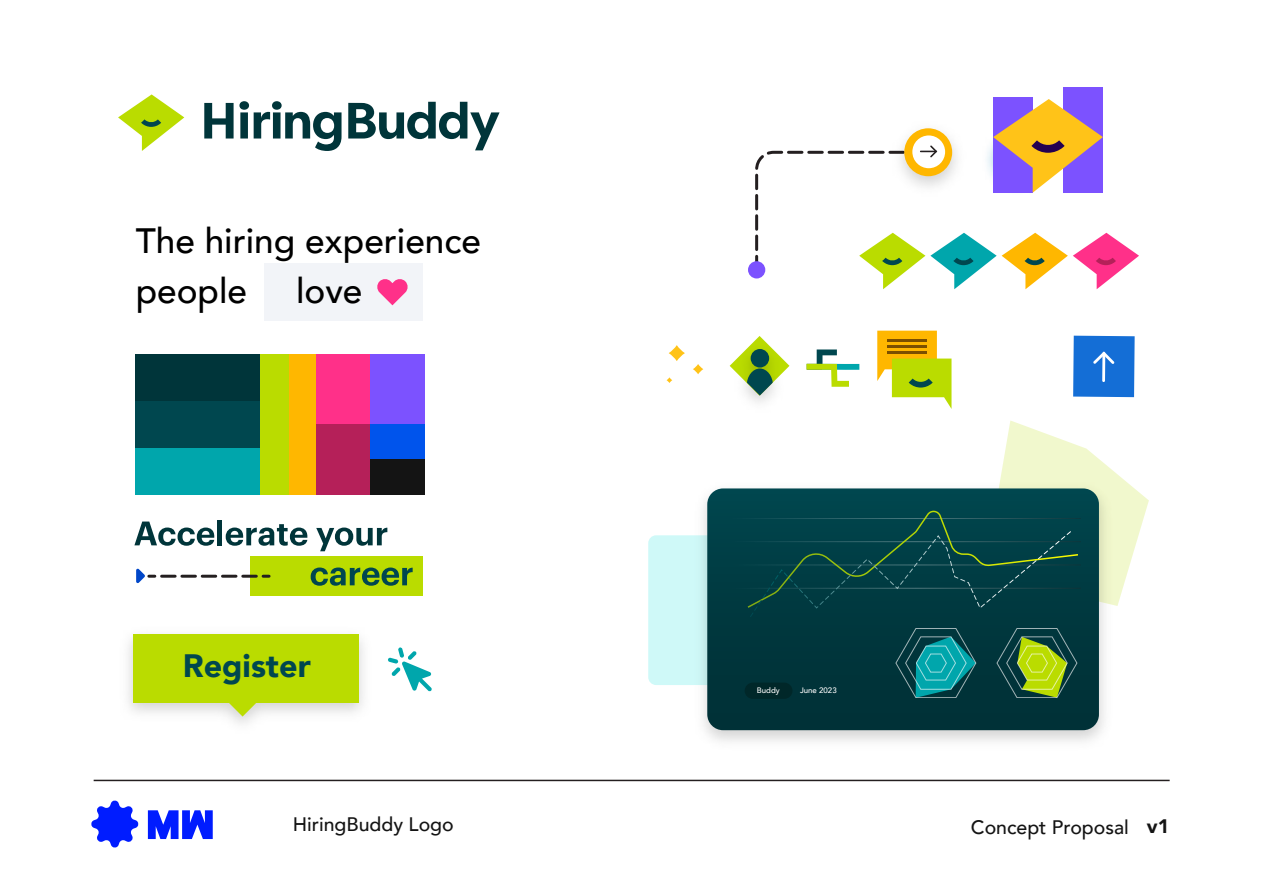
<style>
.page{position:relative;width:1263px;height:893px;background:#fff}
.page>*{position:absolute;margin:0;border:0;box-sizing:border-box;transform-origin:0 0}
.t1{font:500 35.1px/49.5px "Avenir";color:#000}
.t2{font:900 32.4px "Avenir";color:#00474f}
.t3{font:500 19.5px "Avenir";color:#141414}
.t4{font:500 7.8px "Avenir";color:#fff}
.s1{font-weight:900}
</style>
<div class="page">
<img style="left:128px;top:639px;width:235px;height:85px">
<div style="left:133px;top:634px;width:226px;height:68px;background:#badc00"></div>
<svg style="left:228px;top:702px;width:29px;height:14px"></svg>
<hr style="left:94px;top:780px;width:1076px;height:1px;background:#241f20">
<svg style="left:91px;top:800px;width:48px;height:48px"></svg>
<svg style="left:148px;top:810px;width:65px;height:29px"></svg>
<div style="left:250px;top:557px;width:172px;height:39px;background:#badc00"></div>
<svg style="left:134px;top:521px;width:80px;height:25px"></svg>
<hr style="left:218px;top:520px;width:4px;height:25px;background:#00353a">
<svg style="left:226px;top:524px;width:81px;height:22px"></svg>
<svg style="left:316px;top:527px;width:71px;height:24px"></svg>
<svg style="left:311px;top:567px;width:102px;height:19px"></svg>
<svg style="left:263px;top:575px;width:6px;height:3px"></svg>
<svg style="left:136px;top:568px;width:120px;height:16px"></svg>
<svg style="left:669px;top:345px;width:16px;height:16px"></svg>
<svg style="left:693px;top:364px;width:10px;height:10px"></svg>
<svg style="left:666px;top:377px;width:6px;height:6px"></svg>
<div style="left:264px;top:263px;width:158px;height:58px;background:#f2f4f8"></div>
<svg style="left:377px;top:279px;width:31px;height:26px"></svg>
<svg style="left:808px;top:349px;width:51px;height:38px"></svg>
<svg style="left:388px;top:647px;width:44px;height:44px"></svg>
<svg style="left:204px;top:101px;width:137px;height:50px"></svg>
<svg style="left:348px;top:102px;width:151px;height:48px"></svg>
<svg style="left:118px;top:94px;width:66px;height:57px"></svg>
<div style="left:135px;top:354px;width:136px;height:47px;background:#00353a"></div>
<div style="left:135px;top:401px;width:136px;height:47px;background:#00474f"></div>
<div style="left:135px;top:448px;width:136px;height:47px;background:#00a6ac"></div>
<div style="left:260px;top:354px;width:29px;height:140px;background:#badc00"></div>
<div style="left:289px;top:354px;width:28px;height:140px;background:#ffb700"></div>
<div style="left:316px;top:354px;width:54px;height:70px;background:#ff3089"></div>
<div style="left:316px;top:424px;width:54px;height:70px;background:#b52059"></div>
<div style="left:370px;top:354px;width:54px;height:70px;background:#7c52ff"></div>
<div style="left:370px;top:424px;width:54px;height:35px;background:#0054ec"></div>
<div style="left:370px;top:459px;width:54px;height:35px;background:#141414"></div>
<div style="left:1063px;top:87px;width:40px;height:106px;background:#7c52ff"></div>
<div style="left:993px;top:97px;width:40px;height:96px;background:#7c52ff"></div>
<img style="left:729px;top:363px;width:79px;height:40px">
<svg style="left:730px;top:336px;width:59px;height:60px"></svg>
<div style="left:751px;top:349px;width:18px;height:18px;background:#00474f;border-radius:50%"></div>
<svg style="left:877px;top:331px;width:74px;height:77px"></svg>
<div style="left:748px;top:261px;width:17px;height:17px;background:#7c52ff;border-radius:50%"></div>
<svg style="left:754px;top:99px;width:385px;height:190px"></svg>
<div style="left:648px;top:535px;width:150px;height:150px;background:#cff9f8;border-radius:8px"></div>
<img style="left:689px;top:501px;width:415px;height:241px">
<svg style="left:707px;top:488px;width:392px;height:242px;background:#01363c"></svg>
<hr style="left:727px;top:518px;width:354px;height:1px;background:#fff">
<hr style="left:727px;top:541px;width:354px;height:1px;background:#fff">
<hr style="left:727px;top:565px;width:354px;height:1px;background:#fff">
<hr style="left:727px;top:588px;width:354px;height:1px;background:#fff">
<svg style="left:748px;top:420px;width:401px;height:198px"></svg>
<div style="left:745px;top:683px;width:47px;height:16px;background:#002729;border-radius:8px"></div>
<svg style="left:997px;top:628px;width:80px;height:70px;background:#4e7934"></svg>
<svg style="left:896px;top:628px;width:80px;height:70px;background:#116e74"></svg>
<svg style="left:1073px;top:336px;width:62px;height:61px;background:#1d73d7"></svg>
<hr style="left:1102px;top:352px;width:3px;height:30px;background:#fff">
<h1 class="t1" style="left:136px;top:214px;width:347px">The hiring experience people</h1>
<h1 class="t1" style="left:296px;top:264px;width:68px">love</h1>
<h2 class="t2" style="left:183px;top:638px;width:130px">Register</h2>
<p class="t4" style="left:757px;top:684px;width:24px">Buddy</p>
<p class="t4" style="left:800px;top:684px;width:38px">June 2023</p>
<p class="t3" style="left:293px;top:807px;width:163px">HiringBuddy Logo</p>
<p class="t3" style="left:971px;top:810px;width:200px">Concept Proposal <span class="s1">v1</span></p>
</div>
